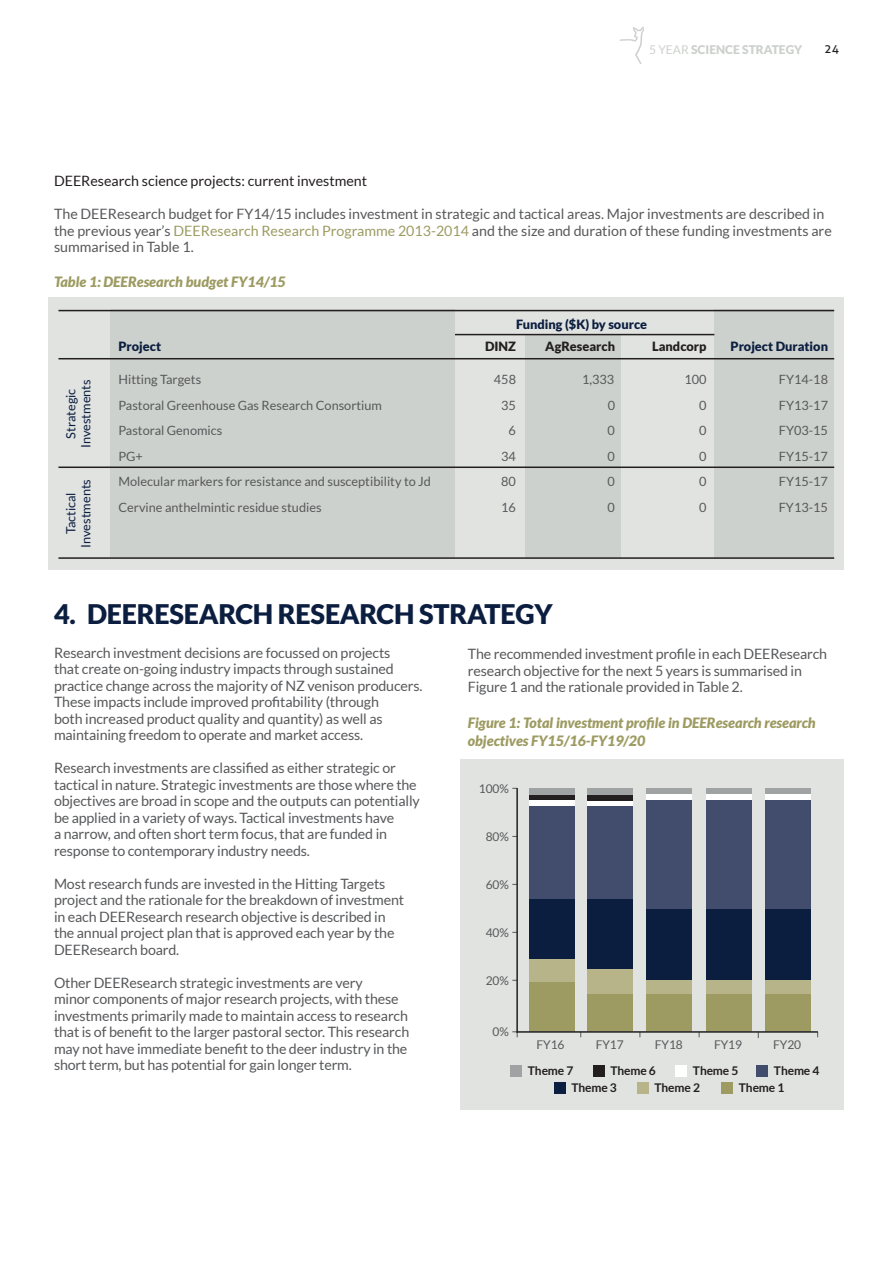
<style>
.page{position:relative;width:893px;height:1263px;background:#fff}
.page>*{position:absolute;margin:0;border:0;box-sizing:border-box;transform-origin:0 0}
.t1{font:900 27px "Lato";letter-spacing:-.01em;color:#0c1e40}
.t2{font:14.25px/16.5px "Lato";letter-spacing:-.01em;color:#57585a}
.t3{font:italic 900 14.25px/18px "Lato";color:#9d9b62}
.t4{font:14.25px "Lato";color:#231f20}
.t5{font:12.75px "Lato";color:#57585a}
.t6{font:900 12.75px "Lato";color:#0c1e40}
.t7{font:12.75px/15px "Lato";color:#0c1e40;text-align:center}
.t8{font:900 12.75px "Lato";color:#231f20}
.t9{font:700 12px/17.4px "Lato";letter-spacing:-.01em;color:#231f20}
.t10{font:12px "Lato";letter-spacing:-.01em;color:#57585a}
.t11{font:900 12px "Lato";color:#cdd1cd}
.t12{font:12px "Aller";color:#231f20}
.s1{font-weight:400}
.s2{color:#9d9b62}
</style>
<div class="page">
<div style="left:49px;top:297px;width:795px;height:273px;background:#e1e3e1"></div>
<div style="left:111px;top:310px;width:344px;height:248px;background:#cdd1cd"></div>
<div style="left:525px;top:336px;width:96px;height:222px;background:#cdd1cd"></div>
<div style="left:714px;top:310px;width:120px;height:248px;background:#cdd1cd"></div>
<hr style="left:455px;top:334px;width:259px;height:1px;background:#231f20">
<hr style="left:58px;top:310px;width:776px;height:1px;background:#231f20">
<hr style="left:58px;top:358px;width:776px;height:1px;background:#231f20">
<hr style="left:58px;top:557px;width:776px;height:2px;background:#231f20">
<hr style="left:58px;top:466px;width:776px;height:2px;background:#231f20">
<div style="left:461px;top:760px;width:383px;height:350px;background:#e1e3e1"></div>
<div style="left:529px;top:788px;width:45px;height:243px;background:#a0a3a4"></div>
<div style="left:588px;top:788px;width:45px;height:243px;background:#a0a3a4"></div>
<svg style="left:646px;top:788px;width:46px;height:7px"></svg>
<svg style="left:707px;top:788px;width:45px;height:7px"></svg>
<svg style="left:765px;top:788px;width:46px;height:7px"></svg>
<div style="left:529px;top:795px;width:45px;height:229px;background:#231f20"></div>
<div style="left:588px;top:795px;width:45px;height:229px;background:#231f20"></div>
<div style="left:529px;top:800px;width:45px;height:231px;background:#fff"></div>
<div style="left:588px;top:801px;width:45px;height:229px;background:#fff"></div>
<div style="left:646px;top:795px;width:46px;height:236px;background:#fff"></div>
<div style="left:707px;top:795px;width:45px;height:236px;background:#fff"></div>
<div style="left:765px;top:795px;width:46px;height:236px;background:#fff"></div>
<div style="left:529px;top:806px;width:45px;height:225px;background:#424d6d"></div>
<div style="left:588px;top:806px;width:45px;height:225px;background:#424d6d"></div>
<div style="left:646px;top:800px;width:46px;height:231px;background:#424d6d"></div>
<div style="left:707px;top:800px;width:45px;height:231px;background:#424d6d"></div>
<div style="left:765px;top:800px;width:46px;height:231px;background:#424d6d"></div>
<hr style="left:516px;top:1031px;width:302px;height:2px;background:#231f20">
<svg style="left:512px;top:1031px;width:6px;height:6px"></svg>
<hr style="left:516px;top:788px;width:2px;height:245px;background:#231f20">
<div style="left:529px;top:899px;width:45px;height:132px;background:#0c1e40"></div>
<div style="left:588px;top:899px;width:45px;height:132px;background:#0c1e40"></div>
<div style="left:646px;top:910px;width:46px;height:121px;background:#0c1e40"></div>
<div style="left:707px;top:910px;width:45px;height:121px;background:#0c1e40"></div>
<div style="left:765px;top:910px;width:46px;height:121px;background:#0c1e40"></div>
<div style="left:529px;top:959px;width:45px;height:72px;background:#b7b489"></div>
<div style="left:588px;top:969px;width:45px;height:62px;background:#b7b489"></div>
<div style="left:646px;top:980px;width:46px;height:51px;background:#b7b489"></div>
<div style="left:707px;top:980px;width:45px;height:51px;background:#b7b489"></div>
<div style="left:765px;top:980px;width:46px;height:51px;background:#b7b489"></div>
<div style="left:529px;top:983px;width:45px;height:48px;background:#9d9b62"></div>
<div style="left:588px;top:994px;width:45px;height:37px;background:#9d9b62"></div>
<div style="left:646px;top:994px;width:46px;height:37px;background:#9d9b62"></div>
<div style="left:707px;top:994px;width:45px;height:37px;background:#9d9b62"></div>
<div style="left:765px;top:994px;width:46px;height:37px;background:#9d9b62"></div>
<div style="left:510px;top:1065px;width:12px;height:11px;background:#a0a3a4"></div>
<div style="left:554px;top:1083px;width:12px;height:11px;background:#0c1e40"></div>
<div style="left:637px;top:1083px;width:12px;height:11px;background:#b7b489"></div>
<div style="left:721px;top:1083px;width:12px;height:11px;background:#9d9b62"></div>
<div style="left:593px;top:1065px;width:12px;height:11px;background:#231f20"></div>
<div style="left:675px;top:1065px;width:12px;height:11px;background:#fff"></div>
<div style="left:756px;top:1065px;width:12px;height:11px;background:#424d6d"></div>
<svg style="left:620px;top:26px;width:24px;height:38px"></svg>
<p class="t11" style="left:649px;top:42px;width:155px"><span class="s1">5 YEAR</span> SCIENCE STRATEGY</p>
<p class="t12" style="left:825px;top:42px;width:16px">24</p>
<p class="t4" style="left:54px;top:173px;width:315px">DEEResearch science projects: current investment</p>
<p class="t2" style="left:54px;top:206px;width:779px">The DEEResearch budget for FY14/15 includes investment in strategic and tactical areas. Major investments are described in the previous year’s <span class="s2">DEEResearch Research Programme 2013-2014</span> and the size and duration of these funding investments are summarised in Table 1.</p>
<p class="t3" style="left:54px;top:273px;width:233px">Table 1: DEEResearch budget FY14/15</p>
<p class="t6" style="left:516px;top:317px;width:133px">Funding ($K) by source</p>
<p class="t6" style="left:119px;top:339px;width:44px">Project</p>
<p class="t8" style="left:485px;top:339px;width:32px">DINZ</p>
<p class="t8" style="left:545px;top:339px;width:71px">AgResearch</p>
<p class="t8" style="left:652px;top:339px;width:56px">Landcorp</p>
<p class="t6" style="left:731px;top:339px;width:99px">Project Duration</p>
<p class="t5" style="left:119px;top:373px;width:84px">Hitting Targets</p>
<p class="t5" style="left:494px;top:373px;width:24px">458</p>
<p class="t5" style="left:582px;top:373px;width:34px">1,333</p>
<p class="t5" style="left:684px;top:373px;width:24px">100</p>
<p class="t5" style="left:779px;top:373px;width:51px">FY14-18</p>
<p class="t5" style="left:119px;top:398px;width:265px">Pastoral Greenhouse Gas Research Consortium</p>
<p class="t5" style="left:501px;top:398px;width:16px">35</p>
<p class="t5" style="left:608px;top:398px;width:9px">0</p>
<p class="t5" style="left:699px;top:398px;width:9px">0</p>
<p class="t5" style="left:779px;top:398px;width:51px">FY13-17</p>
<p class="t5" style="left:118px;top:424px;width:105px">Pastoral Genomics</p>
<p class="t5" style="left:509px;top:424px;width:9px">6</p>
<p class="t5" style="left:608px;top:424px;width:9px">0</p>
<p class="t5" style="left:699px;top:424px;width:9px">0</p>
<p class="t5" style="left:779px;top:424px;width:51px">FY03-15</p>
<p class="t5" style="left:118px;top:449px;width:26px">PG+</p>
<p class="t5" style="left:501px;top:449px;width:16px">34</p>
<p class="t5" style="left:608px;top:449px;width:9px">0</p>
<p class="t5" style="left:699px;top:449px;width:9px">0</p>
<p class="t5" style="left:779px;top:449px;width:51px">FY15-17</p>
<p class="t5" style="left:118px;top:475px;width:314px">Molecular markers for resistance and susceptibility to Jd</p>
<p class="t5" style="left:501px;top:475px;width:16px">80</p>
<p class="t5" style="left:608px;top:475px;width:9px">0</p>
<p class="t5" style="left:699px;top:475px;width:9px">0</p>
<p class="t5" style="left:779px;top:475px;width:51px">FY15-17</p>
<p class="t5" style="left:118px;top:500px;width:205px">Cervine anthelmintic residue studies</p>
<p class="t5" style="left:501px;top:500px;width:16px">16</p>
<p class="t5" style="left:608px;top:500px;width:9px">0</p>
<p class="t5" style="left:699px;top:500px;width:9px">0</p>
<p class="t5" style="left:779px;top:500px;width:51px">FY13-15</p>
<p class="t7" style="left:63px;top:448px;width:70px;rotate:-90deg">Strategic<br>Investments</p>
<p class="t7" style="left:63px;top:548px;width:70px;rotate:-90deg">Tactical<br>Investments</p>
<h1 class="t1" style="left:54px;top:599px;width:431px">4. DEEResearch Research Strateg</h1>
<h1 class="t1" style="left:534px;top:599px;width:20px">y</h1>
<p class="t2" style="left:54px;top:644px;width:370px">Research investment decisions are focussed on projects<br>that create on-going industry impacts through sustained practice change across the majority of NZ venison producers.<br>These impacts include improved profitability (through<br>both increased product quality and quantity) as well as maintaining freedom to operate and market access.</p>
<p class="t2" style="left:54px;top:760px;width:367px">Research investments are classified as either strategic or tactical in nature. Strategic investments are those where the objectives are broad in scope and the outputs can potentially be applied in a variety of ways. Tactical investments have<br>a narrow, and often short term focus, that are funded in response to contemporary industry needs.</p>
<p class="t2" style="left:54px;top:875px;width:352px">Most research funds are invested in the Hitting Targets project and the rationale for the breakdown of investment in each DEEResearch research objective is described in the annual project plan that is approved each year by the DEEResearch board.</p>
<p class="t2" style="left:54px;top:974px;width:357px">Other DEEResearch strategic investments are very<br>minor components of major research projects, with these investments primarily made to maintain access to research that is of benefit to the larger pastoral sector. This research may not have immediate benefit to the deer industry in the short term, but has potential for gain longer term.</p>
<p class="t2" style="left:468px;top:645px;width:361px">The recommended investment profile in each DEEResearch research objective for the next 5 years is summarised in<br>Figure 1 and the rationale provided in Table 2.</p>
<p class="t3" style="left:468px;top:714px;width:350px">Figure 1: Total investment profile in DEEResearch research objectives FY15/16-FY19/20</p>
<p class="t10" style="left:479px;top:782px;width:31px">100%</p>
<p class="t10" style="left:486px;top:830px;width:25px">80%</p>
<p class="t10" style="left:486px;top:878px;width:25px">60%</p>
<p class="t10" style="left:486px;top:926px;width:25px">40%</p>
<p class="t10" style="left:486px;top:974px;width:25px">20%</p>
<p class="t10" style="left:493px;top:1025px;width:18px">0%</p>
<p class="t10" style="left:537px;top:1038px;width:29px">FY16</p>
<p class="t10" style="left:596px;top:1038px;width:29px">FY17</p>
<p class="t10" style="left:655px;top:1038px;width:29px">FY18</p>
<p class="t10" style="left:714px;top:1038px;width:29px">FY19</p>
<p class="t10" style="left:773px;top:1038px;width:29px">FY20</p>
<p class="t9" style="left:571px;top:1062px;width:47px;text-indent:-43px">Theme 7<br>Theme 3</p>
<p class="t9" style="left:610px;top:1062px;width:47px">Theme 6</p>
<p class="t9" style="left:693px;top:1062px;width:47px">Theme 5</p>
<p class="t9" style="left:774px;top:1062px;width:47px">Theme 4</p>
<p class="t9" style="left:654px;top:1079px;width:47px">Theme 2</p>
<p class="t9" style="left:739px;top:1079px;width:47px">Theme 1</p>
</div>
